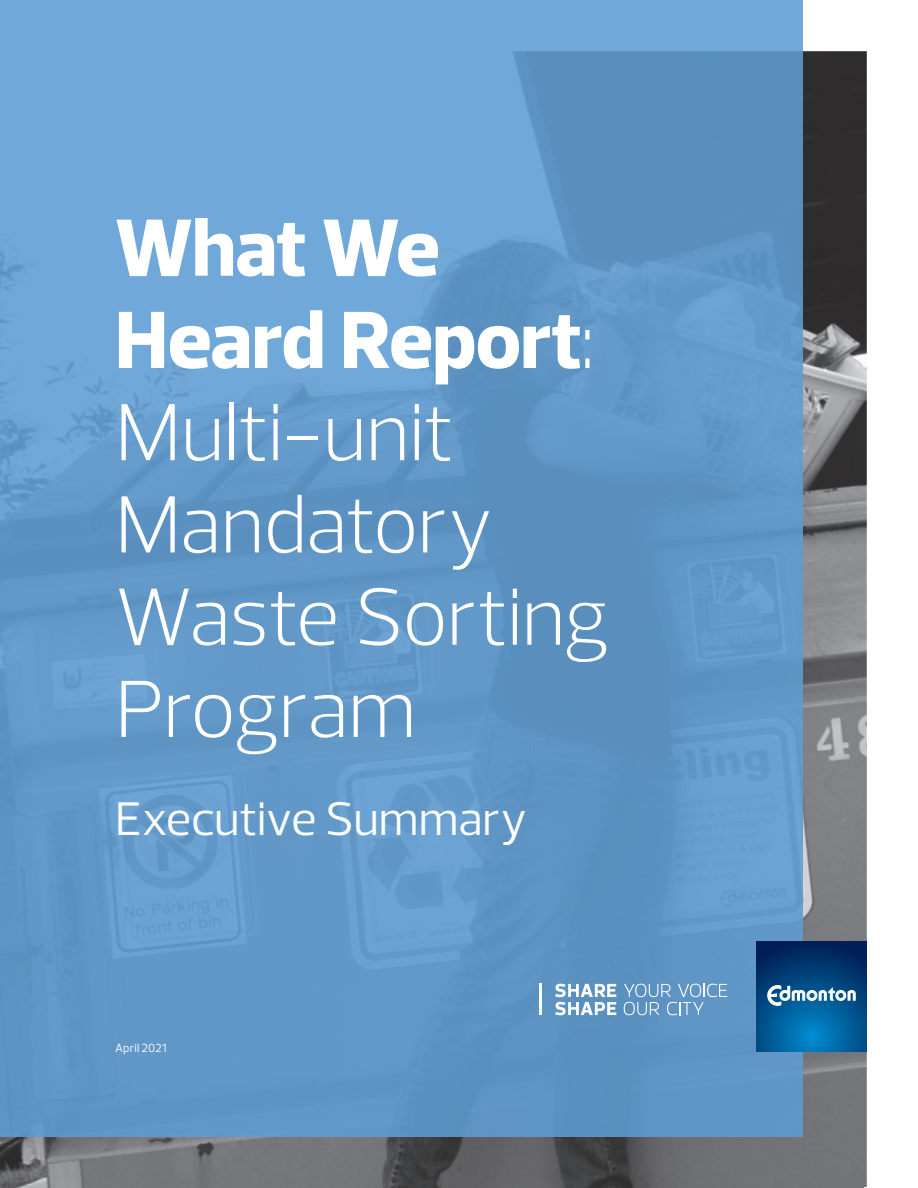
<style>
.page{position:relative;width:918px;height:1188px;background:#fff}
.page>*{position:absolute;margin:0;border:0;box-sizing:border-box;transform-origin:0 0}
.PE_Title_Doc{font:300 82.5px/92.2px "Prelo";letter-spacing:-.01em;color:#fff}
.PE_Body_Large_Docs{font:48px "Prelo";letter-spacing:-.005em;color:#fff}
.PE_Body_Chart{font:12px "Prelo";letter-spacing:.02em;color:#fff}
.s1{font-weight:800}
</style>
<div class="page">
<img style="left:0;top:51px;width:867px;height:1137px">
<div style="left:0;top:0;width:803px;height:1137px;background:#72a9da"></div>
<img style="left:0;top:51px;width:803px;height:1086px">
<svg style="left:555px;top:984px;width:61px;height:31px;background:#a3c1db"></svg>
<svg style="left:624px;top:984px;width:103px;height:31px;background:#77a4cc"></svg>
<hr style="left:540px;top:984px;width:2px;height:31px;background:#fff">
<svg style="left:756px;top:942px;width:111px;height:110px;background:#004b85"></svg>
<svg style="left:767px;top:985px;width:89px;height:21px;background:#5b91b6"></svg>
<p class="PE_Title_Doc" style="left:115px;top:202px;width:496px"><span class="s1">What We<br>Heard Report</span>:<br>Multi-unit<br>Mandatory<br>Waste Sorting<br>Program</p>
<p class="PE_Body_Large_Docs" style="left:115px;top:790px;width:414px">Executive Summary</p>
<p class="PE_Body_Chart" style="left:115px;top:1041px;width:53px">April 2021</p>
</div>
